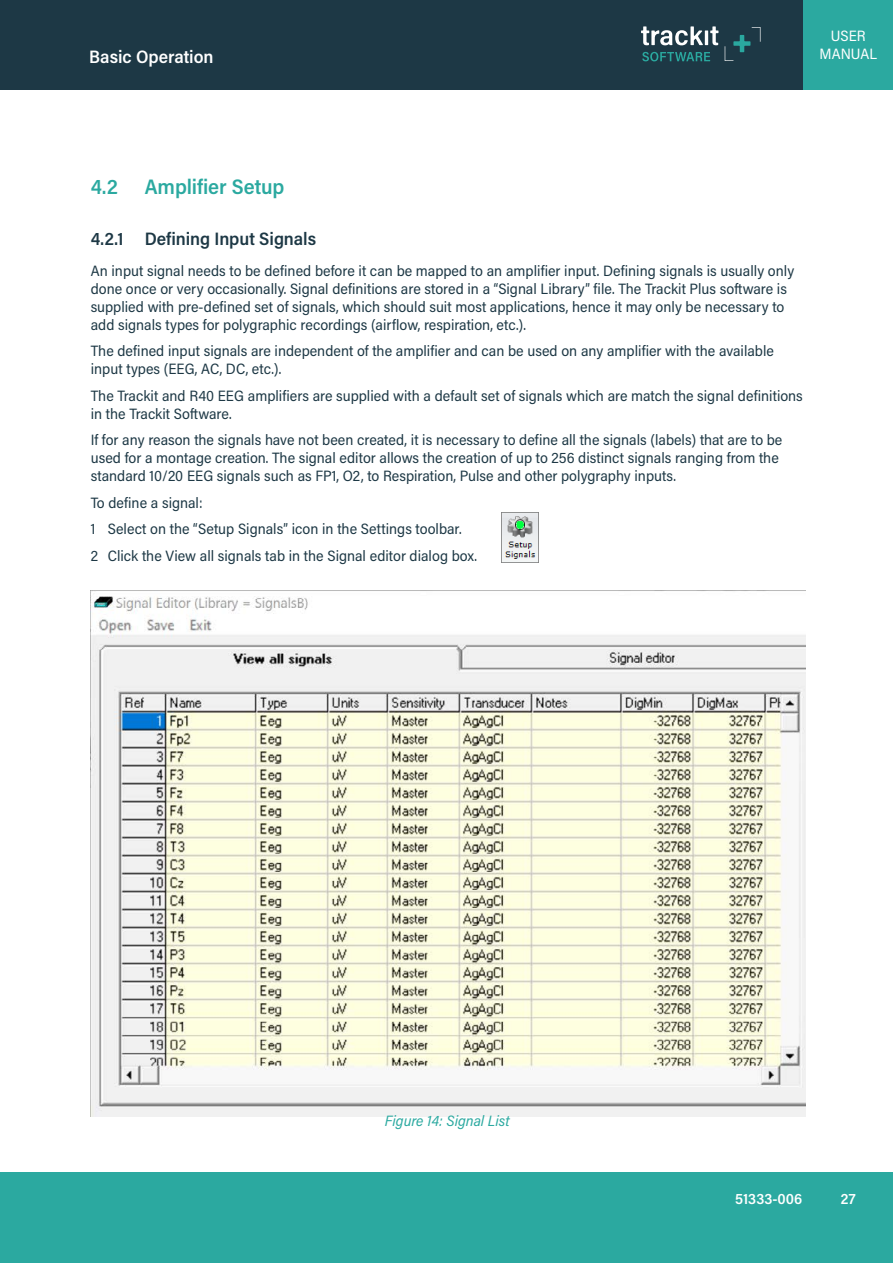
<style>
.page{position:relative;width:893px;height:1263px;background:#fff}
.page>*{position:absolute;margin:0;border:0;box-sizing:border-box;transform-origin:0 0}
.t1{font:600 21px "Acumin Pro Semi Cond";letter-spacing:-.005em;color:#2ba9a0}
.t2{font:600 18px "Acumin Pro Semi Cond";letter-spacing:-.005em;color:#1d3845}
.t3{font:600 18px "Acumin Pro Semi Cond";letter-spacing:-.005em;color:#fff}
.t4{font:15px/18px "Acumin Pro Semi Cond";color:#1d3845}
.t5{font:italic 15px "Acumin Pro Semi Cond";color:#2ba9a0}
.t6{font:600 15px "Acumin Pro Semi Cond";letter-spacing:.005em;color:#fff}
.t7{font:15px/18px "Acumin Pro Semi Cond";color:#fff;text-align:center}
</style>
<div class="page">
<div style="left:0;top:0;width:892px;height:89px;background:#1d3845"></div>
<div style="left:0;top:1172px;width:892px;height:91px;background:#2ba9a0"></div>
<div style="left:804px;top:0;width:89px;height:89px;background:#2ba9a0"></div>
<svg style="left:641px;top:26px;width:62px;height:19px"></svg>
<hr style="left:705px;top:31px;width:3px;height:14px;background:#fff">
<svg style="left:710px;top:26px;width:8px;height:19px"></svg>
<svg style="left:642px;top:52px;width:68px;height:9px"></svg>
<svg style="left:725px;top:27px;width:35px;height:34px"></svg>
<img style="left:91px;top:590px;width:714px;height:527px">
<img style="left:502px;top:513px;width:37px;height:49px">
<p class="t3" style="left:89px;top:44px;width:126px">Basic Operation</p>
<p class="t7" style="left:820px;top:26px;width:59px">USER<br>MANUAL</p>
<h1 class="t1" style="left:91px;top:172px;width:28px">4.2</h1>
<h1 class="t1" style="left:145px;top:172px;width:141px">Amplifier Setup</h1>
<p class="t2" style="left:91px;top:226px;width:227px">4.2.1 Defining Input Signals</p>
<p class="t4" style="left:91px;top:261px;width:705px">An input signal needs to be defined before it can be mapped to an amplifier input. Defining signals is usually only done once or very occasionally. Signal definitions are stored in a “Signal Library” file. The Trackit Plus software is supplied with pre-defined set of signals, which should suit most applications, hence it may only be necessary to add signals types for polygraphic recordings (airflow, respiration, etc.).</p>
<p class="t4" style="left:91px;top:341px;width:685px">The defined input signals are independent of the amplifier and can be used on any amplifier with the available input types (EEG, AC, DC, etc.).</p>
<p class="t4" style="left:91px;top:386px;width:714px">The Trackit and R40 EEG amplifiers are supplied with a default set of signals which are match the signal definitions in the Trackit Software.</p>
<p class="t4" style="left:91px;top:430px;width:693px">If for any reason the signals have not been created, it is necessary to define all the signals (labels) that are to be used for a montage creation. The signal editor allows the creation of up to 256 distinct signals ranging from the standard 10/20 EEG signals such as FP1, O2, to Respiration, Pulse and other polygraphy inputs.</p>
<p class="t4" style="left:91px;top:488px;width:388px;line-height:26.5px">To define a signal:<br>1 Select on the “Setup Signals” icon in the Settings toolbar.<br>2 Click the View all signals tab in the Signal editor dialog box.</p>
<p class="t5" style="left:385px;top:1110px;width:126px">Figure 14: Signal List</p>
<p class="t6" style="left:735px;top:1188px;width:68px">51333-006</p>
<p class="t6" style="left:841px;top:1188px;width:16px">27</p>
</div>
